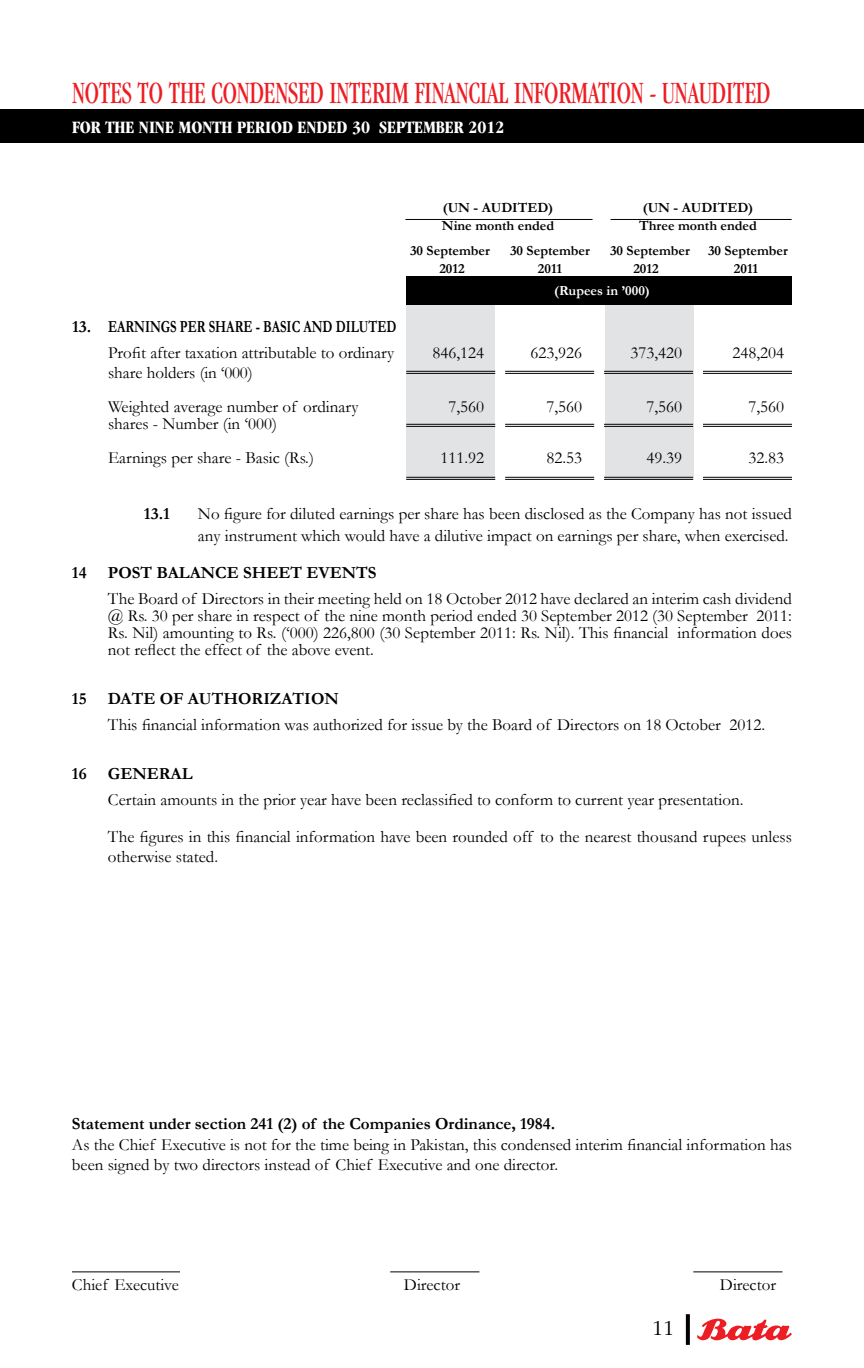
<style>
.page{position:relative;width:864px;height:1368px;background:#fff}
.page>*{position:absolute;margin:0;border:0;box-sizing:border-box;transform-origin:0 0}
.t1{font:condensed 32px "Garamond";color:#ed1d24;scale:.8 1}
.t2{font:300 22px "Garamond";color:#000}
.t3{font:700 condensed 18px "Garamond";color:#fff}
.t4{font:17px/17px "Garamond";color:#000}
.t5{font:700 17px "Garamond";color:#000}
.t6{font:700 14px "Garamond";color:#000}
.t7{font:700 14px "Garamond";color:#fff}
</style>
<div class="page">
<svg style="left:697px;top:1319px;width:95px;height:22px"></svg>
<svg style="left:686px;top:1314px;width:4px;height:31px"></svg>
<div style="left:0;top:109px;width:864px;height:34px;background:#000"></div>
<div style="left:406px;top:305px;width:89px;height:175px;background:#e2e3e4"></div>
<div style="left:605px;top:305px;width:88px;height:175px;background:#e2e3e4"></div>
<div style="left:406px;top:276px;width:386px;height:29px;background:#000"></div>
<hr style="left:405px;top:219px;width:188px;height:1px;background:#000">
<hr style="left:611px;top:219px;width:181px;height:1px;background:#000">
<hr style="left:406px;top:371px;width:89px;height:1px;background:#000">
<hr style="left:406px;top:373px;width:89px;height:1px;background:#000">
<hr style="left:505px;top:371px;width:89px;height:1px;background:#000">
<hr style="left:505px;top:373px;width:89px;height:1px;background:#000">
<hr style="left:604px;top:371px;width:89px;height:1px;background:#000">
<hr style="left:604px;top:373px;width:89px;height:1px;background:#000">
<hr style="left:703px;top:371px;width:89px;height:1px;background:#000">
<hr style="left:703px;top:373px;width:89px;height:1px;background:#000">
<hr style="left:406px;top:424px;width:89px;height:1px;background:#000">
<hr style="left:406px;top:426px;width:89px;height:1px;background:#000">
<hr style="left:505px;top:424px;width:89px;height:1px;background:#000">
<hr style="left:505px;top:426px;width:89px;height:1px;background:#000">
<hr style="left:604px;top:424px;width:89px;height:1px;background:#000">
<hr style="left:604px;top:426px;width:89px;height:1px;background:#000">
<hr style="left:703px;top:424px;width:89px;height:1px;background:#000">
<hr style="left:703px;top:426px;width:89px;height:1px;background:#000">
<hr style="left:406px;top:477px;width:89px;height:1px;background:#000">
<hr style="left:406px;top:479px;width:89px;height:1px;background:#000">
<hr style="left:505px;top:477px;width:89px;height:1px;background:#000">
<hr style="left:505px;top:479px;width:89px;height:1px;background:#000">
<hr style="left:604px;top:477px;width:89px;height:1px;background:#000">
<hr style="left:604px;top:479px;width:89px;height:1px;background:#000">
<hr style="left:703px;top:477px;width:89px;height:1px;background:#000">
<hr style="left:703px;top:479px;width:89px;height:1px;background:#000">
<hr style="left:693px;top:1272px;width:90px;height:1px;background:#000">
<hr style="left:390px;top:1272px;width:89px;height:1px;background:#000">
<hr style="left:72px;top:1272px;width:108px;height:1px;background:#000">
<h1 class="t1" style="left:72px;top:75px;width:874px">NOTES TO THE CONDENSED INTERIM FINANCIAL INFORMATION - UNAUDITED</h1>
<p class="t3" style="left:72px;top:117px;width:237px">FOR THE NINE MONTH PERIOD ENDED</p>
<p class="t3" style="left:352px;top:117px;width:154px">30 SEPTEMBER 2012</p>
<p class="t6" style="left:443px;top:199px;width:112px">(UN - AUDITED)</p>
<p class="t6" style="left:643px;top:199px;width:112px">(UN - AUDITED)</p>
<p class="t6" style="left:442px;top:217px;width:114px">Nine month ended</p>
<p class="t6" style="left:639px;top:217px;width:119px">Three month ended</p>
<p class="t6" style="left:410px;top:243px;width:81px">30 September</p>
<p class="t6" style="left:510px;top:243px;width:81px">30 September</p>
<p class="t6" style="left:610px;top:243px;width:81px">30 September</p>
<p class="t6" style="left:708px;top:243px;width:81px">30 September</p>
<p class="t6" style="left:439px;top:260px;width:27px">2012</p>
<p class="t6" style="left:538px;top:260px;width:26px">2011</p>
<p class="t6" style="left:633px;top:260px;width:27px">2012</p>
<p class="t6" style="left:734px;top:260px;width:26px">2011</p>
<p class="t7" style="left:554px;top:282px;width:97px">(Rupees in ’000)</p>
<p class="t5" style="left:72px;top:316px;width:326px">13. EARNINGS PER SHARE - BASIC AND DILUTED</p>
<p class="t4" style="left:108px;top:344px;width:288px">Profit after taxation attributable to ordinary</p>
<p class="t4" style="left:432px;top:344px;width:53px">846,124</p>
<p class="t4" style="left:530px;top:344px;width:53px">623,926</p>
<p class="t4" style="left:630px;top:344px;width:53px">373,420</p>
<p class="t4" style="left:732px;top:344px;width:53px">248,204</p>
<p class="t4" style="left:108px;top:355px;width:252px;line-height:34px">share holders (in ‘000)<br>Weighted average number of ordinary</p>
<p class="t4" style="left:448px;top:398px;width:37px">7,560</p>
<p class="t4" style="left:546px;top:398px;width:37px">7,560</p>
<p class="t4" style="left:646px;top:398px;width:37px">7,560</p>
<p class="t4" style="left:748px;top:398px;width:37px">7,560</p>
<p class="t4" style="left:108px;top:406px;width:207px;line-height:34px">shares - Number (in ‘000)<br>Earnings per share - Basic (Rs.)</p>
<p class="t4" style="left:440px;top:449px;width:45px">111.92</p>
<p class="t4" style="left:546px;top:449px;width:37px">82.53</p>
<p class="t4" style="left:646px;top:449px;width:37px">49.39</p>
<p class="t4" style="left:748px;top:449px;width:37px">32.83</p>
<p class="t5" style="left:144px;top:503px;width:27px">13.1</p>
<p class="t4" style="left:198px;top:502px;width:596px;line-height:22px">No figure for diluted earnings per share has been disclosed as the Company has not issued any instrument which would have a dilutive impact on earnings per share, when exercised.</p>
<p class="t5" style="left:72px;top:562px;width:16px">14</p>
<p class="t5" style="left:108px;top:562px;width:270px">POST BALANCE SHEET EVENTS</p>
<p class="t4" style="left:108px;top:590px;width:686px;text-align:justify">The Board of Directors in their meeting held on 18 October 2012 have declared an interim cash dividend @ Rs. 30 per share in respect of the nine month period ended 30 September 2012 (30 September 2011:<br>Rs. Nil) amounting to Rs. (‘000) 226,800 (30 September 2011: Rs. Nil). This financial information does not reflect the effect of the above event.</p>
<p class="t5" style="left:72px;top:688px;width:16px">15</p>
<p class="t5" style="left:108px;top:688px;width:232px">DATE OF AUTHORIZATION</p>
<p class="t4" style="left:108px;top:716px;width:659px">This financial information was authorized for issue by the Board of Directors on 18 October 2012.</p>
<p class="t5" style="left:72px;top:763px;width:16px">16</p>
<p class="t5" style="left:108px;top:763px;width:86px">GENERAL</p>
<p class="t4" style="left:108px;top:781px;width:686px;line-height:37px">Certain amounts in the prior year have been reclassified to conform to current year presentation.<br>The figures in this financial information have been rounded off to the nearest thousand rupees unless</p>
<p class="t4" style="left:108px;top:848px;width:112px">otherwise stated.</p>
<p class="t5" style="left:72px;top:1114px;width:485px">Statement under section 241 (2) of the Companies Ordinance, 1984.</p>
<p class="t4" style="left:72px;top:1134px;width:721px;line-height:20.4px">As the Chief Executive is not for the time being in Pakistan, this condensed interim financial information has been signed by two directors instead of Chief Executive and one director.</p>
<p class="t4" style="left:72px;top:1276px;width:108px">Chief Executive</p>
<p class="t4" style="left:404px;top:1276px;width:58px">Director</p>
<p class="t4" style="left:720px;top:1276px;width:58px">Director</p>
<p class="t2" style="left:652px;top:1317px;width:23px">11</p>
</div>
